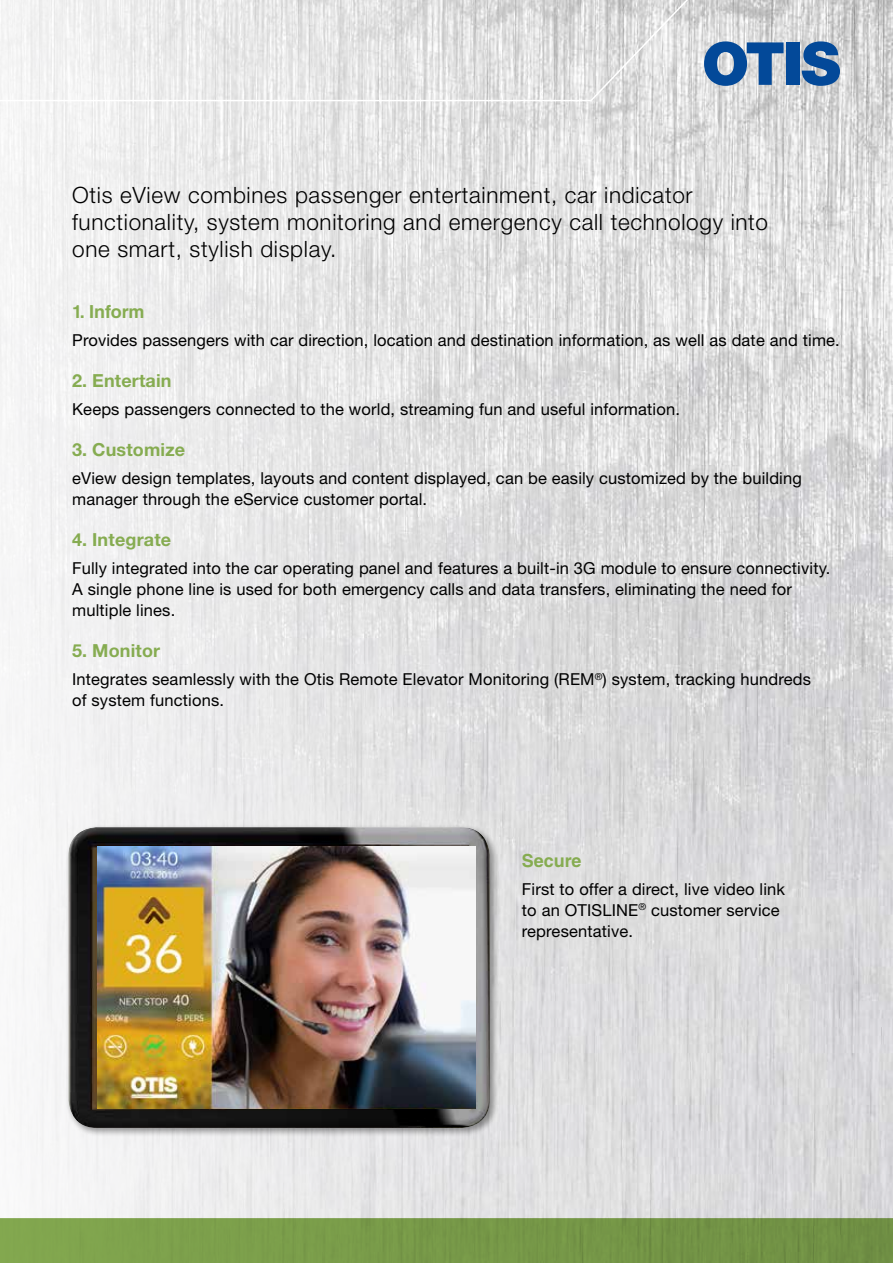
<style>
.page{position:relative;width:893px;height:1263px;background:#fff}
.page>*{position:absolute;margin:0;border:0;box-sizing:border-box;transform-origin:0 0}
.t1{font:300 22.5px/27px "Helvetica Neue LT Std";letter-spacing:.03em;color:#000}
.t2{font:700 18px "Helvetica Neue LT Std";letter-spacing:.01em;color:#86ac51}
.t3{font:700 18px "Helvetica LT Std";color:#86ac51}
.t4{font:16.5px/21px "Helvetica Neue LT Std";letter-spacing:.01em;color:#000}
</style>
<div class="page">
<img style="left:0;top:0;width:893px;height:1218px">
<svg style="left:0;top:0;width:708px;height:102px"></svg>
<svg style="left:704px;top:41px;width:80px;height:45px"></svg>
<div style="left:786px;top:42px;width:13px;height:43px;background:#034999"></div>
<svg style="left:802px;top:41px;width:38px;height:45px"></svg>
<div style="left:66px;top:824px;width:433px;height:314px;background:#000;opacity:.39"></div>
<div style="left:68px;top:827px;width:423px;height:286px;background:#fff;opacity:.29"></div>
<div style="left:68px;top:834px;width:423px;height:294px;background:#000;opacity:.28"></div>
<img style="left:97px;top:846px;width:378px;height:262px">
<svg style="left:0;top:1218px;width:893px;height:45px"></svg>
<h1 class="t1" style="left:72px;top:181px;width:697px">Otis eView combines passenger entertainment, car indicator functionality, system monitoring and emergency call technology into one smart, stylish display.</h1>
<p class="t3" style="left:72px;top:301px;width:74px">1. Inform</p>
<p class="t4" style="left:72px;top:329px;width:769px">Provides passengers with car direction, location and destination information, as well as date and time.</p>
<p class="t2" style="left:72px;top:370px;width:101px">2. Entertain</p>
<p class="t4" style="left:72px;top:398px;width:609px">Keeps passengers connected to the world, streaming fun and useful information.</p>
<p class="t2" style="left:72px;top:439px;width:115px">3. Customize</p>
<p class="t4" style="left:72px;top:467px;width:731px">eView design templates, layouts and content displayed, can be easily customized by the building manager through the eService customer portal.</p>
<p class="t2" style="left:72px;top:529px;width:101px">4. Integrate</p>
<p class="t4" style="left:72px;top:557px;width:760px">Fully integrated into the car operating panel and features a built-in 3G module to ensure connectivity.<br>A single phone line is used for both emergency calls and data transfers, eliminating the need for multiple lines.</p>
<p class="t2" style="left:72px;top:640px;width:90px">5. Monitor</p>
<p class="t4" style="left:72px;top:668px;width:740px">Integrates seamlessly with the Otis Remote Elevator Monitoring (REM<sup>®</sup>) system, tracking hundreds of system functions.</p>
<p class="t3" style="left:522px;top:850px;width:61px">Secure</p>
<p class="t4" style="left:522px;top:878px;width:265px">First to offer a direct, live video link to an OTISLINE<sup>®</sup> customer service representative.</p>
</div>
